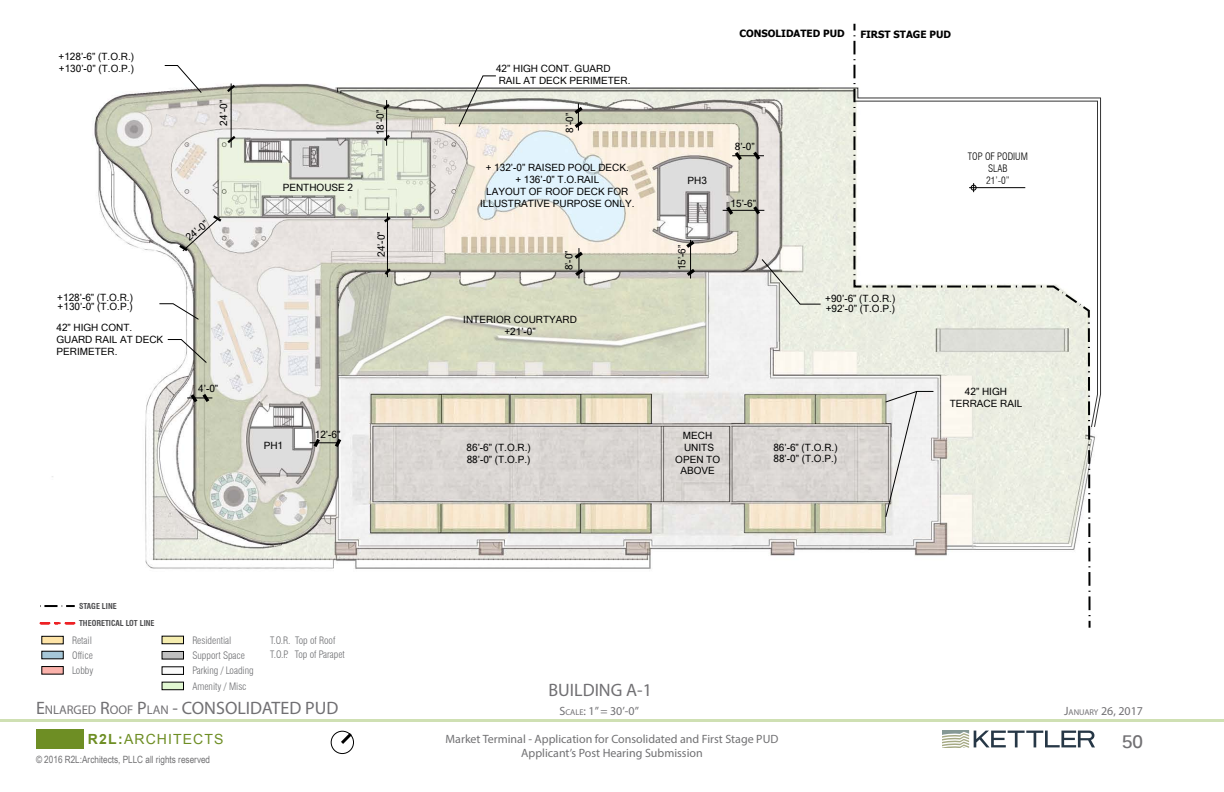
<style>
.page{position:relative;width:1224px;height:792px;background:#fff}
.page>*{position:absolute;margin:0;border:0;box-sizing:border-box;transform-origin:0 0}
.t1{font:18px "Myriad Pro";color:#717073}
.t2{font:700 18px "Kalinga";color:#717073}
.t3{font:14px "Arial";letter-spacing:.08em;color:#6e8e24}
.t4{font:12.6px "Myriad Pro";color:#717073}
.t5{font:12px/14.4px "Myriad Pro";color:#717173;text-align:center}
.t6{font:12px "Myriad Pro";color:#717073}
.t7{font:10px/12px "Microsoft Sans Serif";color:#000;text-align:center}
.t8{font:300 condensed 10px/15.1px "Swiss 721 BT";color:#6d6e71}
.t9{font:10px "Arial Narrow";color:#717173}
.t10{font:700 10px "Tahoma";color:#000}
.t11{font:300 condensed 10px/12px "Swiss 721 BT";color:#000;text-align:center}
.t12{font:700 condensed 8px "Swiss 721 BT";color:#4d4d4f}
.s1{font-size:18px}
.s2{font-size:8.4px}
.s3{font-weight:700}
</style>
<div class="page">
<div style="left:36px;top:730px;width:47px;height:19px;background:#6e8e24"></div>
<hr style="left:0;top:719px;width:1224px;height:3px;background:#cfe0b3">
<svg style="left:942px;top:730px;width:153px;height:18px"></svg>
<img style="left:39px;top:83px;width:1056px;height:542px">
<div style="left:331px;top:731px;width:23px;height:23px;border:1px solid #000;border-radius:50%"></div>
<svg style="left:338px;top:730px;width:16px;height:17px"></svg>
<svg style="left:340px;top:90px;width:758px;height:337px;background:#ddddd1"></svg>
<hr style="left:310px;top:443px;width:30px;height:1px;background:#000">
<svg style="left:332px;top:435px;width:12px;height:16px"></svg>
<svg style="left:311px;top:435px;width:12px;height:16px"></svg>
<svg style="left:761px;top:258px;width:60px;height:47px"></svg>
<svg style="left:852px;top:23px;width:240px;height:605px"></svg>
<hr style="left:969px;top:187px;width:56px;height:1px;background:#000">
<svg style="left:971px;top:183px;width:5px;height:9px"></svg>
<svg style="left:458px;top:75px;width:39px;height:53px"></svg>
<svg style="left:167px;top:339px;width:41px;height:25px"></svg>
<svg style="left:187px;top:390px;width:25px;height:16px"></svg>
<svg style="left:164px;top:65px;width:38px;height:29px"></svg>
<hr style="left:231px;top:84px;width:1px;height:64px;background:#000">
<svg style="left:225px;top:83px;width:13px;height:11px"></svg>
<svg style="left:225px;top:134px;width:13px;height:12px"></svg>
<svg style="left:380px;top:101px;width:13px;height:11px"></svg>
<svg style="left:381px;top:132px;width:12px;height:12px"></svg>
<hr style="left:386px;top:100px;width:1px;height:46px;background:#000">
<svg style="left:177px;top:213px;width:47px;height:40px;background:#d6d4cf"></svg>
<svg style="left:159px;top:303px;width:41px;height:17px"></svg>
<div style="left:42px;top:636px;width:21px;height:8px;background:#fee4a7;border:1px solid #000"></div>
<div style="left:42px;top:651px;width:21px;height:8px;background:#a6c7d8"></div>
<div style="left:42px;top:666px;width:21px;height:8px;background:#fbb2ab;border:1px solid #000"></div>
<svg style="left:41px;top:622px;width:8px;height:2px"></svg>
<svg style="left:66px;top:622px;width:8px;height:2px"></svg>
<svg style="left:40px;top:605px;width:35px;height:2px"></svg>
<div style="left:162px;top:651px;width:22px;height:8px;background:#c0c0c0;border:1px solid #000"></div>
<div style="left:162px;top:667px;width:22px;height:8px;background:#fafafa;border:1px solid #000"></div>
<div style="left:162px;top:682px;width:22px;height:8px;background:#e1f7d1;border:1px solid #000"></div>
<div style="left:162px;top:636px;width:22px;height:8px;background:#f5edaf;border:1px solid #000"></div>
<svg style="left:381px;top:214px;width:12px;height:11px"></svg>
<svg style="left:382px;top:266px;width:11px;height:11px"></svg>
<hr style="left:387px;top:213px;width:1px;height:64px;background:#000">
<svg style="left:885px;top:391px;width:49px;height:127px"></svg>
<p class="t7" style="left:59px;top:50px;width:77px">+128’-6” (T.O.R.)</p>
<p class="t7" style="left:59px;top:62px;width:77px">+130’-0” (T.O.P.)</p>
<p class="t7" style="left:57px;top:291px;width:77px">+128’-6” (T.O.R.)</p>
<p class="t7" style="left:58px;top:300px;width:77px">+130’-0” (T.O.P.)</p>
<p class="t7" style="left:56px;top:321px;width:108px;text-align:left">42” HIGH CONT.<br>GUARD RAIL AT DECK<br>PERIMETER.</p>
<p class="t7" style="left:217px;top:126px;width:27px;rotate:-90deg">24’-0”</p>
<p class="t7" style="left:374px;top:135px;width:27px;rotate:-90deg">18’-0”</p>
<p class="t7" style="left:183px;top:234px;width:27px;rotate:-40deg">24’-0”</p>
<p class="t7" style="left:283px;top:181px;width:72px">PENTHOUSE 2</p>
<p class="t7" style="left:375px;top:257px;width:27px;rotate:-90deg">24’-0”</p>
<p class="t7" style="left:198px;top:382px;width:21px">4’-0”</p>
<p class="t7" style="left:264px;top:439px;width:21px">PH1</p>
<p class="t7" style="left:315px;top:428px;width:27px">12’-6”</p>
<p class="t12" style="left:79px;top:601px;width:39px">STAGE LINE</p>
<p class="t12" style="left:79px;top:619px;width:77px">THEORETICAL LOT LINE</p>
<p class="t8" style="left:72px;top:633px;width:23px">Retail<br>Office<br>Lobby</p>
<p class="t8" style="left:192px;top:633px;width:41px">Residential</p>
<p class="t8" style="left:270px;top:633px;width:76px;line-height:14.4px">T.O.R. Top of Roof<br>T.O.P. Top of Parapet</p>
<p class="t8" style="left:192px;top:648px;width:63px">Support Space<br>Parking / Loading<br>Amenity / Misc</p>
<p class="t7" style="left:496px;top:62px;width:136px;text-align:left">42” HIGH CONT. GUARD<br>RAIL AT DECK PERIMETER.</p>
<p class="t7" style="left:563px;top:133px;width:21px;rotate:-90deg">8’-0”</p>
<p class="t7" style="left:480px;top:161px;width:156px">+ 132’-0” RAISED POOL DECK.<br>+ 136’-0” T.O.RAIL<br>LAYOUT OF ROOF DECK FOR<br>ILLUSTRATIVE PURPOSE ONLY.</p>
<p class="t7" style="left:563px;top:270px;width:21px;rotate:-90deg">8’-0”</p>
<p class="t7" style="left:463px;top:313px;width:115px">INTERIOR COURTYARD +21’-0”</p>
<p class="t7" style="left:467px;top:441px;width:66px">86’-6” (T.O.R.)</p>
<p class="t7" style="left:467px;top:453px;width:65px">88’-0” (T.O.P.)</p>
<p class="t10" style="left:739px;top:27px;width:107px">CONSOLIDATED PUD</p>
<p class="t10" style="left:860px;top:27px;width:92px">FIRST STAGE PUD</p>
<p class="t7" style="left:688px;top:174px;width:21px">PH3</p>
<p class="t7" style="left:676px;top:270px;width:27px;rotate:-90deg">15’-6”</p>
<p class="t7" style="left:735px;top:141px;width:21px">8’-0”</p>
<p class="t7" style="left:731px;top:197px;width:27px">15’-6”</p>
<p class="t7" style="left:825px;top:292px;width:72px">+90’-6” (T.O.R.)</p>
<p class="t7" style="left:826px;top:303px;width:71px">+92’-0” (T.O.P.)</p>
<p class="t7" style="left:675px;top:429px;width:46px">MECH<br>UNITS<br>OPEN TO</p>
<p class="t7" style="left:680px;top:464px;width:36px">ABOVE</p>
<p class="t7" style="left:773px;top:441px;width:66px">86’-6” (T.O.R.)</p>
<p class="t7" style="left:773px;top:452px;width:65px">88’-0” (T.O.P.)</p>
<p class="t11" style="left:968px;top:151px;width:61px">TOP OF PODIUM<br>SLAB<br>21’-0”</p>
<p class="t7" style="left:950px;top:385px;width:74px">42” HIGH<br>TERRACE RAIL</p>
<h1 class="t1" style="left:548px;top:679px;width:105px">BUILDING A-1</h1>
<p class="t4" style="left:36px;top:702px;width:158px"><span class="s1">E</span>NLARGED <span class="s1">R</span>OOF <span class="s1">P</span>LAN <span class="s1">- CON</span></p>
<h1 class="t1" style="left:216px;top:697px;width:45px">SOLIDATED</h1>
<h1 class="t1" style="left:305px;top:697px;width:22px">PUD</h1>
<p class="t6" style="left:559px;top:703px;width:81px">S<span class="s2">CALE</span>: 1” = 30’-0”</p>
<p class="t6" style="left:1064px;top:703px;width:80px">J<span class="s2">ANUARY</span> 26, 2017</p>
<p class="t5" style="left:446px;top:732px;width:334px">Market Terminal - Application for Consolidated and First Stage PUD<br>Applicant’s Post Hearing Submission</p>
<h2 class="t3" style="left:88px;top:730px;width:137px"><span class="s3">R2L:</span>ARCHITECTS</h2>
<h1 class="t2" style="left:1122px;top:730px;width:22px">50</h1>
<p class="t9" style="left:36px;top:752px;width:176px">© 2016 R2L:Architects, PLLC all rights reserved</p>
</div>
